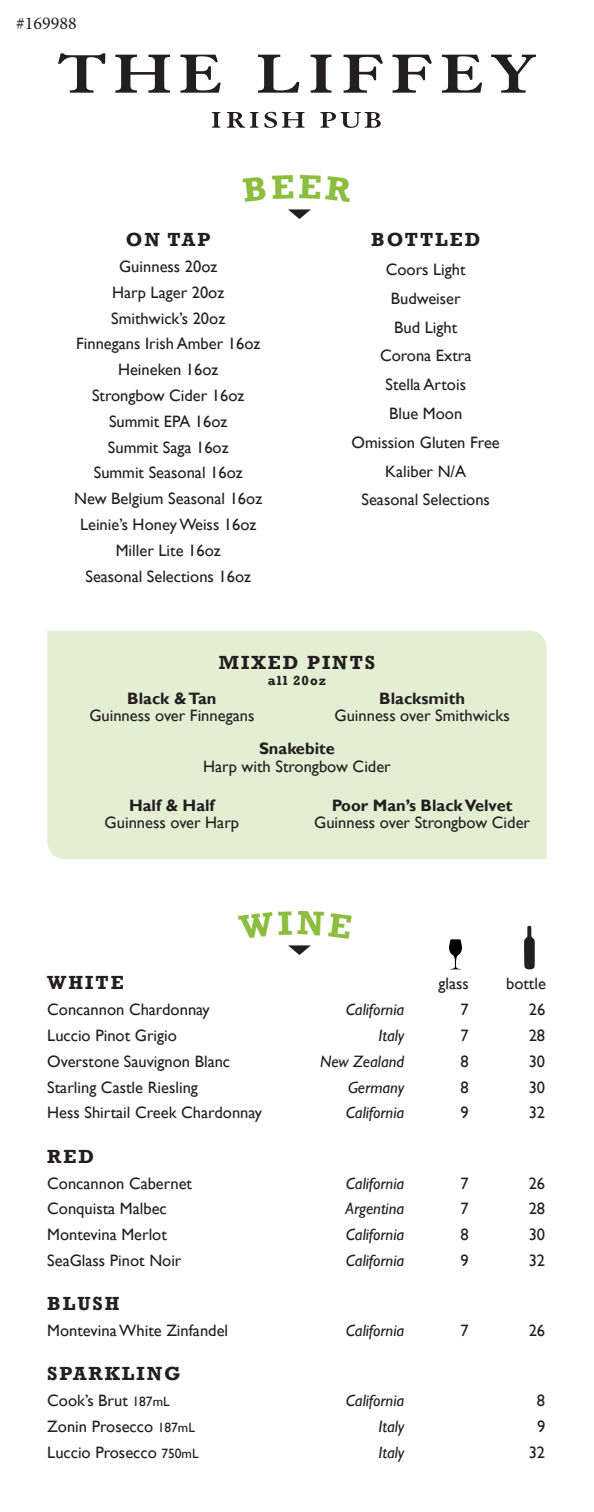
<style>
.page{position:relative;width:594px;height:1512px;background:#fff}
.page>*{position:absolute;margin:0;border:0;box-sizing:border-box;transform-origin:0 0}
.t1{font:700 19.5px "Rockwell";letter-spacing:.1em;color:#231f20}
.t2{font:18px "Minion Pro";color:#231f20}
.t3{font:16.5px "Gill Sans";color:#231f20}
.t4{font:italic 16.5px "Gill Sans";color:#231f20}
.t5{font:700 16.5px "Gill Sans";color:#231f20}
.t6{font:700 13.5px "Rockwell";letter-spacing:.08em;color:#231f20}
.s1{font-size:13.5px}
</style>
<div class="page">
<div style="left:47px;top:631px;width:500px;height:228px;background:#e4eed3"></div>
<svg style="left:288px;top:209px;width:23px;height:10px"></svg>
<svg style="left:288px;top:945px;width:23px;height:10px"></svg>
<svg style="left:524px;top:926px;width:11px;height:43px"></svg>
<svg style="left:449px;top:939px;width:13px;height:30px"></svg>
<svg style="left:58px;top:53px;width:47px;height:40px"></svg>
<svg style="left:115px;top:55px;width:55px;height:38px"></svg>
<svg style="left:180px;top:55px;width:41px;height:38px"></svg>
<svg style="left:258px;top:55px;width:41px;height:38px"></svg>
<svg style="left:311px;top:55px;width:20px;height:38px"></svg>
<svg style="left:344px;top:55px;width:39px;height:38px"></svg>
<svg style="left:393px;top:55px;width:39px;height:38px"></svg>
<svg style="left:442px;top:55px;width:40px;height:38px"></svg>
<svg style="left:491px;top:55px;width:45px;height:38px"></svg>
<svg style="left:212px;top:112px;width:8px;height:16px"></svg>
<svg style="left:227px;top:112px;width:31px;height:16px"></svg>
<svg style="left:264px;top:112px;width:40px;height:16px"></svg>
<svg style="left:320px;top:112px;width:61px;height:16px"></svg>
<p class="t2" style="left:16px;top:11px;width:62px">#169988</p>
<p class="t1" style="left:126px;top:228px;width:86px">ON TAP</p>
<p class="t3" style="left:119px;top:257px;width:100px">Guinness 20oz</p>
<p class="t3" style="left:112px;top:282px;width:114px">Harp Lager 20oz</p>
<p class="t3" style="left:111px;top:308px;width:115px">Smithwick’s 20oz</p>
<p class="t3" style="left:76px;top:334px;width:186px">Finnegans Irish Amber 16oz</p>
<p class="t3" style="left:118px;top:360px;width:102px">Heineken 16oz</p>
<p class="t3" style="left:92px;top:386px;width:154px">Strongbow Cider 16oz</p>
<p class="t3" style="left:109px;top:411px;width:120px">Summit EPA 16oz</p>
<p class="t3" style="left:108px;top:437px;width:122px">Summit Saga 16oz</p>
<p class="t3" style="left:94px;top:463px;width:150px">Summit Seasonal 16oz</p>
<p class="t3" style="left:74px;top:489px;width:189px">New Belgium Seasonal 16oz</p>
<p class="t3" style="left:80px;top:515px;width:178px">Leinie’s Honey Weiss 16oz</p>
<p class="t3" style="left:116px;top:540px;width:106px">Miller Lite 16oz</p>
<p class="t3" style="left:85px;top:566px;width:167px">Seasonal Selections 16oz</p>
<p class="t1" style="left:371px;top:228px;width:111px">BOTTLED</p>
<p class="t3" style="left:386px;top:260px;width:81px">Coors Light</p>
<p class="t3" style="left:391px;top:288px;width:71px">Budweiser</p>
<p class="t3" style="left:394px;top:317px;width:65px">Bud Light</p>
<p class="t3" style="left:380px;top:346px;width:93px">Corona Extra</p>
<p class="t3" style="left:385px;top:375px;width:82px">Stella Artois</p>
<p class="t3" style="left:389px;top:404px;width:74px">Blue Moon</p>
<p class="t3" style="left:352px;top:432px;width:150px">Omission Gluten Free</p>
<p class="t3" style="left:385px;top:461px;width:82px">Kaliber N/A</p>
<p class="t3" style="left:362px;top:490px;width:130px">Seasonal Selections</p>
<p class="t1" style="left:219px;top:650px;width:158px">MIXED PINTS</p>
<p class="t6" style="left:268px;top:672px;width:60px">all 20oz</p>
<p class="t5" style="left:127px;top:688px;width:91px">Black &amp; Tan</p>
<p class="t3" style="left:89px;top:706px;width:167px">Guinness over Finnegans</p>
<p class="t5" style="left:379px;top:688px;width:87px">Blacksmith</p>
<p class="t3" style="left:335px;top:706px;width:177px">Guinness over Smithwicks</p>
<p class="t5" style="left:259px;top:739px;width:77px">Snakebite</p>
<p class="t3" style="left:203px;top:756px;width:189px">Harp with Strongbow Cider</p>
<p class="t5" style="left:129px;top:796px;width:87px">Half &amp; Half</p>
<p class="t3" style="left:105px;top:813px;width:136px">Guinness over Harp</p>
<p class="t5" style="left:332px;top:796px;width:182px">Poor Man’s Black Velvet</p>
<p class="t3" style="left:314px;top:813px;width:217px">Guinness over Strongbow Cider</p>
<p class="t1" style="left:47px;top:971px;width:78px">WHITE</p>
<p class="t3" style="left:438px;top:974px;width:32px">glass</p>
<p class="t3" style="left:506px;top:974px;width:41px">bottle</p>
<p class="t3" style="left:47px;top:1000px;width:164px">Concannon Chardonnay</p>
<p class="t4" style="left:346px;top:1000px;width:60px">California</p>
<p class="t3" style="left:460px;top:1000px;width:10px">7</p>
<p class="t3" style="left:529px;top:1000px;width:18px">26</p>
<p class="t3" style="left:47px;top:1026px;width:131px">Luccio Pinot Grigio</p>
<p class="t4" style="left:379px;top:1026px;width:27px">Italy</p>
<p class="t3" style="left:460px;top:1026px;width:10px">7</p>
<p class="t3" style="left:529px;top:1026px;width:18px">28</p>
<p class="t3" style="left:47px;top:1052px;width:184px">Overstone Sauvignon Blanc</p>
<p class="t4" style="left:320px;top:1052px;width:86px">New Zealand</p>
<p class="t3" style="left:460px;top:1052px;width:10px">8</p>
<p class="t3" style="left:529px;top:1052px;width:18px">30</p>
<p class="t3" style="left:47px;top:1077px;width:152px">Starling Castle Riesling</p>
<p class="t4" style="left:348px;top:1078px;width:58px">Germany</p>
<p class="t3" style="left:460px;top:1077px;width:10px">8</p>
<p class="t3" style="left:529px;top:1077px;width:18px">30</p>
<p class="t3" style="left:47px;top:1103px;width:216px">Hess Shirtail Creek Chardonnay</p>
<p class="t4" style="left:346px;top:1103px;width:60px">California</p>
<p class="t3" style="left:460px;top:1103px;width:10px">9</p>
<p class="t3" style="left:529px;top:1103px;width:18px">32</p>
<p class="t1" style="left:47px;top:1144px;width:48px">RED</p>
<p class="t3" style="left:47px;top:1173px;width:146px">Concannon Cabernet</p>
<p class="t4" style="left:346px;top:1174px;width:60px">California</p>
<p class="t3" style="left:460px;top:1173px;width:10px">7</p>
<p class="t3" style="left:529px;top:1173px;width:18px">26</p>
<p class="t3" style="left:47px;top:1199px;width:121px">Conquista Malbec</p>
<p class="t4" style="left:346px;top:1199px;width:60px">Argentina</p>
<p class="t3" style="left:460px;top:1199px;width:10px">7</p>
<p class="t3" style="left:529px;top:1199px;width:18px">28</p>
<p class="t3" style="left:47px;top:1225px;width:121px">Montevina Merlot</p>
<p class="t4" style="left:346px;top:1225px;width:60px">California</p>
<p class="t3" style="left:460px;top:1225px;width:10px">8</p>
<p class="t3" style="left:529px;top:1225px;width:18px">30</p>
<p class="t3" style="left:47px;top:1251px;width:136px">SeaGlass Pinot Noir</p>
<p class="t4" style="left:346px;top:1251px;width:60px">California</p>
<p class="t3" style="left:460px;top:1251px;width:10px">9</p>
<p class="t3" style="left:529px;top:1251px;width:18px">32</p>
<p class="t1" style="left:47px;top:1292px;width:74px">BLUSH</p>
<p class="t3" style="left:47px;top:1321px;width:182px">Montevina White Zinfandel</p>
<p class="t4" style="left:346px;top:1321px;width:60px">California</p>
<p class="t3" style="left:460px;top:1321px;width:10px">7</p>
<p class="t3" style="left:529px;top:1321px;width:18px">26</p>
<p class="t1" style="left:47px;top:1362px;width:135px">SPARKLING</p>
<p class="t3" style="left:47px;top:1391px;width:124px">Cook’s Brut <span class="s1">187mL</span></p>
<p class="t4" style="left:346px;top:1391px;width:60px">California</p>
<p class="t3" style="left:537px;top:1391px;width:10px">8</p>
<p class="t3" style="left:47px;top:1417px;width:149px">Zonin Prosecco <span class="s1">187mL</span></p>
<p class="t4" style="left:379px;top:1417px;width:27px">Italy</p>
<p class="t3" style="left:537px;top:1417px;width:10px">9</p>
<p class="t3" style="left:47px;top:1442px;width:153px">Luccio Prosecco <span class="s1">750mL</span></p>
<p class="t4" style="left:379px;top:1443px;width:27px">Italy</p>
<p class="t3" style="left:529px;top:1442px;width:18px">32</p>
</div>
